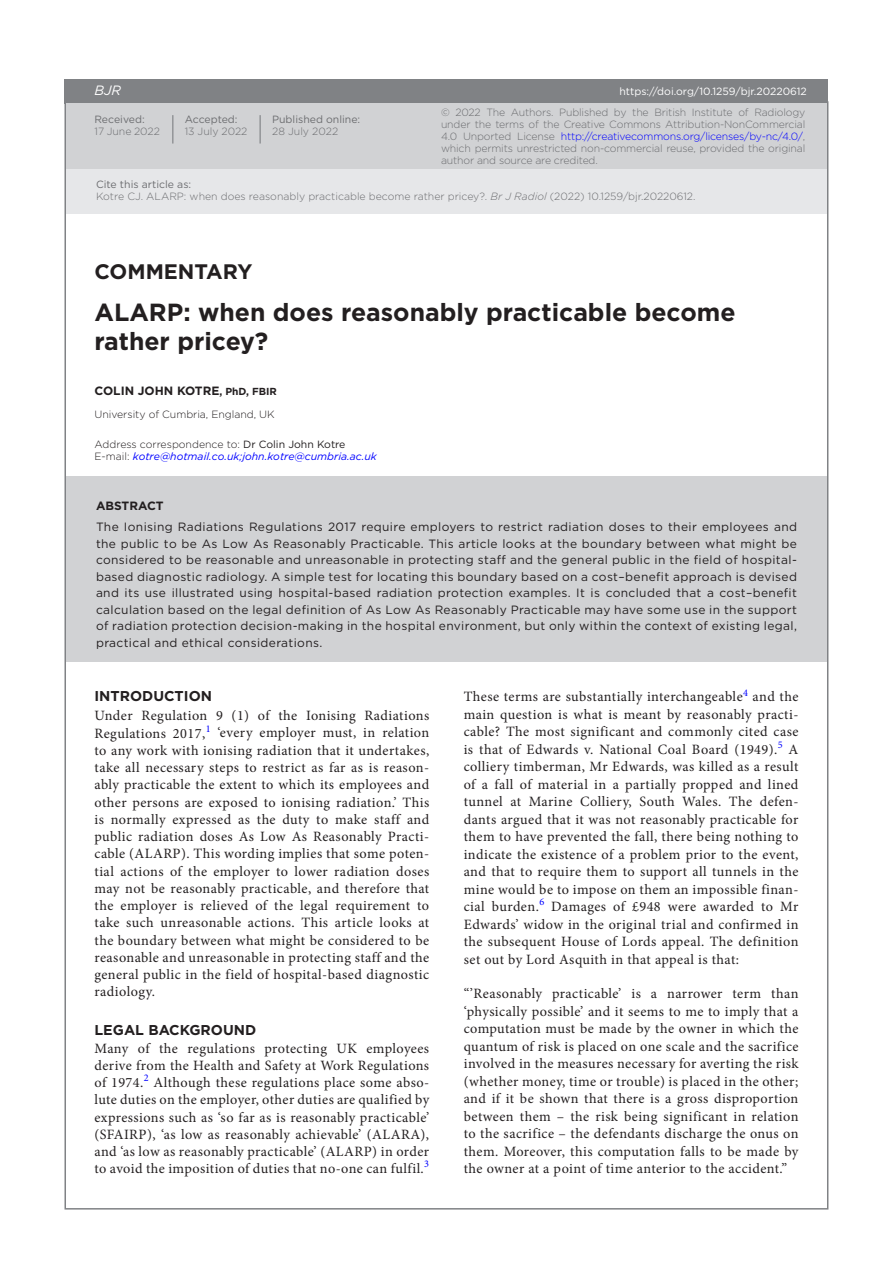
<style>
.page{position:relative;width:893px;height:1263px;background:#fff}
.page>*{position:absolute;margin:0;border:0;box-sizing:border-box;transform-origin:0 0}
.t1{font:700 24.75px/29.2px "Gotham";color:#231f20}
.t2{font:700 21px "Gotham";color:#231f20}
.t3{font:14.25px/17.4px "Minion Pro";letter-spacing:.03em;color:#231f20;text-align:justify}
.t4{font:700 14.25px "Gotham";color:#231f20}
.t5{font:italic 13.5px "Gotham";color:#fff}
.t6{font:12px/16.5px "Gotham";letter-spacing:.03em;color:#231f20;text-align:justify}
.t7{font:700 12px "Gotham";color:#231f20}
.t8{font:300 10.5px/12px "Gotham";color:#6c6d70}
.t9{font:italic 10.5px/12px "Gotham";color:#00f}
.t10{font:10.5px "Gotham";color:#fff}
.t11{font:10.5px "Gotham";color:#6c6d70}
.t12{font:300 10.5px "Gotham";letter-spacing:-.005em;color:#231f20}
.s1{color:#00f}
.s2{font-weight:400}
.s3{font-style:italic}
.s4{font-size:10.2px}
.s5{font-weight:300;font-style:normal;color:#231f20}
.s6{font-style:normal;color:#231f20}
</style>
<div class="page">
<div style="left:64px;top:79px;width:764px;height:24px;background:#808285"></div>
<div style="left:66px;top:154px;width:761px;height:59px;background:#e6e7e9"></div>
<div style="left:66px;top:103px;width:761px;height:65px;background:#d1d2d4"></div>
<hr style="left:172px;top:115px;width:2px;height:29px;background:#939598">
<hr style="left:259px;top:115px;width:2px;height:29px;background:#939598">
<div style="left:66px;top:476px;width:761px;height:186px;background:#d1d2d4"></div>
<p class="t5" style="left:94px;top:83px;width:28px">BJR</p>
<p class="t11" style="left:94px;top:113px;width:52px">Received:</p>
<p class="t8" style="left:94px;top:125px;width:67px">17 June 2022</p>
<p class="t11" style="left:185px;top:113px;width:54px">Accepted:</p>
<p class="t8" style="left:185px;top:125px;width:64px">13 July 2022</p>
<p class="t11" style="left:272px;top:113px;width:90px">Published online:</p>
<p class="t8" style="left:272px;top:125px;width:68px">28 July 2022</p>
<p class="t10" style="left:619px;top:85px;width:189px">https://doi.org/10.1259/bjr.20220612</p>
<p class="t8" style="left:441px;top:106px;width:366px;text-align:justify">© 2022 The Authors. Published by the British Institute of Radiology under the terms of the Creative Commons Attribution-NonCommercial 4.0 Unported License <span class="s1">http://creativecommons.org/licenses/by-nc/4.0/</span>, which permits unrestricted non-commercial reuse, provided the original author and source are credited.</p>
<p class="t8" style="left:96px;top:178px;width:601px"><span class="s2">Cite this article as:<br></span>Kotre CJ. ALARP: when does reasonably practicable become rather pricey?. <span class="s3">Br J Radiol</span> (2022) 10.1259/bjr.20220612.</p>
<h2 class="t2" style="left:94px;top:258px;width:160px">COMMENTARY</h2>
<h1 class="t1" style="left:94px;top:298px;width:642px">ALARP: when does reasonably practicable become rather pricey?</h1>
<p class="t7" style="left:94px;top:383px;width:184px">COLIN JOHN KOTRE<span class="s4">, PhD, FBIR</span></p>
<p class="t12" style="left:94px;top:408px;width:182px">University of Cumbria, England, UK</p>
<p class="t9" style="left:94px;top:438px;width:284px"><span class="s5">Address correspondence to:</span> <span class="s6">Dr Colin John Kotre<br></span><span class="s5">E-mail:</span> kotre@hotmail.co.uk;john.kotre@cumbria.ac.uk</p>
<p class="t7" style="left:96px;top:498px;width:69px">ABSTRACT</p>
<p class="t6" style="left:96px;top:518px;width:702px">The Ionising Radiations Regulations 2017 require employers to restrict radiation doses to their employees and the public to be As Low As Reasonably Practicable. This article looks at the boundary between what might be considered to be reasonable and unreasonable in protecting staff and the general public in the field of hospital&shy;based diagnostic radiology. A simple test for locating this boundary based on a cost–benefit approach is devised and its use illustrated using hospital-based radiation protection examples. It is concluded that a cost–benefit calculation based on the legal definition of As Low As Reasonably Practicable may have some use in the support of radiation protection decision-making in the hospital environment, but only within the context of existing legal, practical and ethical considerations.</p>
<p class="t4" style="left:94px;top:687px;width:119px">INTRODUCTION</p>
<p class="t3" style="left:94px;top:707px;width:336px">Under Regulation 9 (1) of the Ionising Radiations Regulations 2017,<sup>1</sup> ‘every employer must, in relation to any work with ionising radiation that it undertakes, take all necessary steps to restrict as far as is reason&shy;ably practicable the extent to which its employees and other persons are exposed to ionising radiation.’ This is normally expressed as the duty to make staff and public radiation doses As Low As Reasonably Practi&shy;cable (ALARP). This wording implies that some poten&shy;tial actions of the employer to lower radiation doses may not be reasonably practicable, and therefore that the employer is relieved of the legal requirement to take such unreasonable actions. This article looks at the boundary between what might be considered to be reasonable and unreasonable in protecting staff and the general public in the field of hospital-based diagnostic radiology.</p>
<p class="t4" style="left:94px;top:1020px;width:163px">LEGAL BACKGROUND</p>
<p class="t3" style="left:94px;top:1039px;width:336px">Many of the regulations protecting UK employees derive from the Health and Safety at Work Regulations of 1974.<sup>2</sup> Although these regulations place some abso&shy;lute duties on the employer, other duties are qualified by expressions such as ‘so far as is reasonably practicable’ (SFAIRP), ‘as low as reasonably achievable’ (ALARA), and ‘as low as reasonably practicable’ (ALARP) in order to avoid the imposition of duties that no-one can fulfil.<sup>3</sup></p>
<p class="t3" style="left:464px;top:688px;width:336px">These terms are substantially interchangeable<sup>4</sup> and the main question is what is meant by reasonably practi&shy;cable? The most significant and commonly cited case is that of Edwards v. National Coal Board (1949).<sup>5</sup> A colliery timberman, Mr Edwards, was killed as a result of a fall of material in a partially propped and lined tunnel at Marine Colliery, South Wales. The defen&shy;dants argued that it was not reasonably practicable for them to have prevented the fall, there being nothing to indicate the existence of a problem prior to the event, and that to require them to support all tunnels in the mine would be to impose on them an impossible finan&shy;cial burden.<sup>6</sup> Damages of £948 were awarded to Mr Edwards’ widow in the original trial and confirmed in the subsequent House of Lords appeal. The definition set out by Lord Asquith in that appeal is that:</p>
<p class="t3" style="left:464px;top:985px;width:336px">“’Reasonably practicable’ is a narrower term than ‘physically possible’ and it seems to me to imply that a computation must be made by the owner in which the quantum of risk is placed on one scale and the sacrifice involved in the measures necessary for averting the risk (whether money, time or trouble) is placed in the other; and if it be shown that there is a gross disproportion between them – the risk being significant in relation to the sacrifice – the defendants discharge the onus on them. Moreover, this computation falls to be made by the owner at a point of time anterior to the accident.”</p>
</div>
